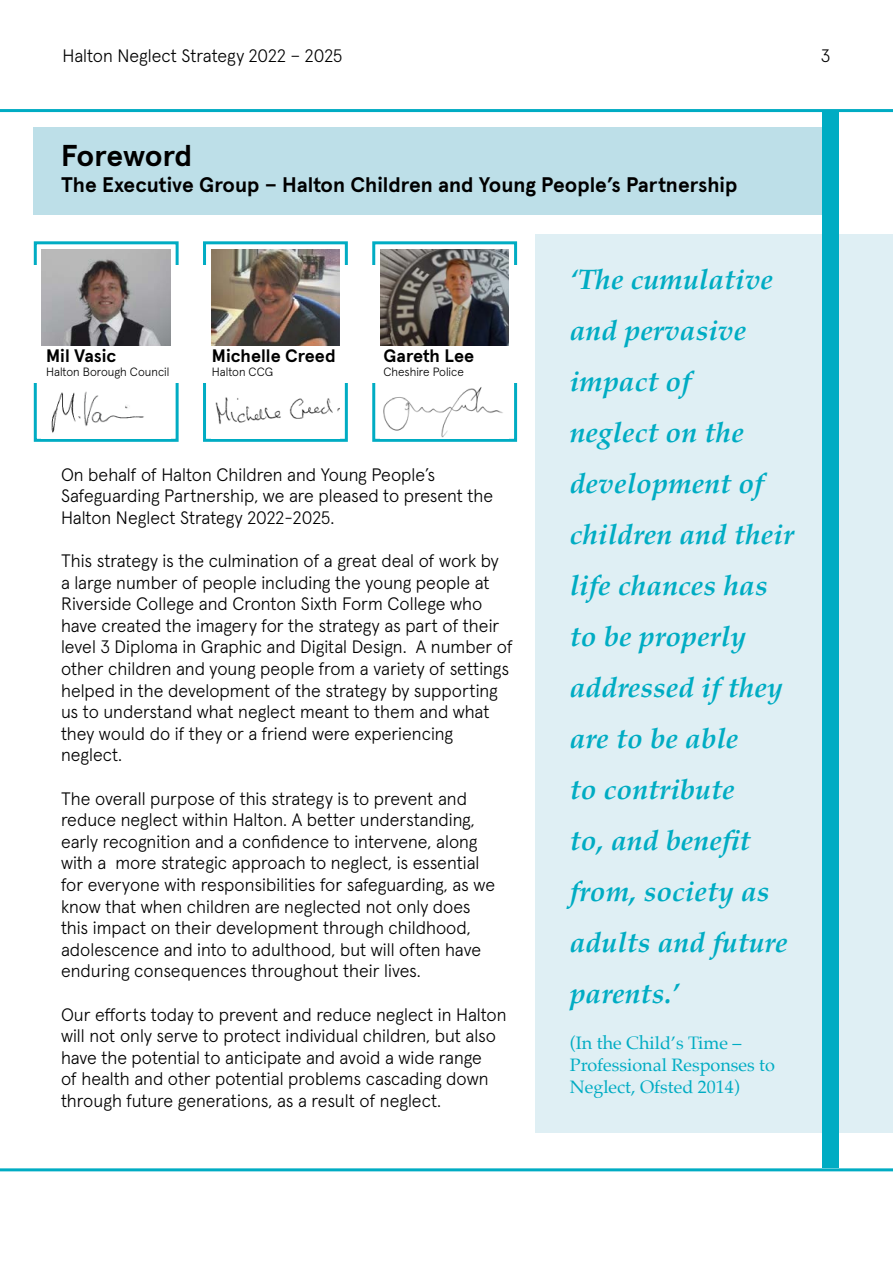
<style>
.page{position:relative;width:893px;height:1263px;background:#fff}
.page>*{position:absolute;margin:0;border:0;box-sizing:border-box;transform-origin:0 0}
.SECTION_HEADER{font:700 30px "Apercu Pro";letter-spacing:-.005em;color:#000}
.QUOTE_POP_OUT{font:italic 700 28.5px/51px "Palatino";color:#00acc3}
.SUBHEADER{font:700 21px "Apercu Pro";color:#000}
.BODY_TEXT{font:300 18px/21.6px "Apercu Pro";color:#000}
.QUOTE_SUB_TEXT{font:18px/21.6px "Palatino";color:#00acc3}
.t1{font:700 18px "Apercu Pro";color:#000}
.t2{font:300 12px "Apercu Pro";color:#000}
</style>
<div class="page">
<hr style="left:0;top:109px;width:893px;height:3px;background:#00acc3">
<hr style="left:0;top:1168px;width:893px;height:3px;background:#00acc3">
<div style="left:536px;top:234px;width:357px;height:899px;background:#dfeff4"></div>
<svg style="left:33px;top:241px;width:146px;height:201px"></svg>
<svg style="left:203px;top:241px;width:145px;height:201px"></svg>
<svg style="left:372px;top:241px;width:146px;height:201px"></svg>
<div style="left:27px;top:265px;width:495px;height:118px;background:#fff"></div>
<img style="left:380px;top:386px;width:129px;height:52px">
<img style="left:380px;top:249px;width:129px;height:97px">
<img style="left:211px;top:249px;width:129px;height:97px">
<img style="left:211px;top:383px;width:129px;height:55px">
<img style="left:42px;top:383px;width:128px;height:55px">
<img style="left:42px;top:249px;width:128px;height:97px">
<div style="left:34px;top:128px;width:789px;height:87px;background:#bddfe8"></div>
<div style="left:823px;top:111px;width:16px;height:1057px;background:#00acc3"></div>
<p class="BODY_TEXT" style="left:63px;top:44px;width:281px">Halton Neglect Strategy 2022 – 2025</p>
<p class="BODY_TEXT" style="left:821px;top:44px;width:11px">3</p>
<p class="SECTION_HEADER" style="left:61px;top:133px;width:133px">Foreword</p>
<p class="SUBHEADER" style="left:61px;top:168px;width:678px">The Executive Group – Halton Children and Young People’s Partnership</p>
<p class="t1" style="left:46px;top:342px;width:72px">Mil Vasic</p>
<p class="t2" style="left:46px;top:363px;width:125px">Halton Borough Council</p>
<p class="t1" style="left:212px;top:342px;width:125px">Michelle Creed</p>
<p class="t2" style="left:212px;top:363px;width:63px">Halton CCG</p>
<p class="t1" style="left:383px;top:342px;width:92px">Gareth Lee</p>
<p class="t2" style="left:383px;top:363px;width:82px">Cheshire Police</p>
<p class="BODY_TEXT" style="left:61px;top:462px;width:434px">On behalf of Halton Children and Young People’s<br>Safeguarding Partnership, we are pleased to present the<br>Halton Neglect Strategy 2022-2025.</p>
<p class="BODY_TEXT" style="left:61px;top:548px;width:453px">This strategy is the culmination of a great deal of work by<br>a large number of people including the young people at Riverside College and Cronton Sixth Form College who have created the imagery for the strategy as part of their level 3 Diploma in Graphic and Digital Design. A number of other children and young people from a variety of settings helped in the development of the strategy by supporting us to understand what neglect meant to them and what they would do if they or a friend were experiencing neglect.</p>
<p class="BODY_TEXT" style="left:61px;top:786px;width:436px">The overall purpose of this strategy is to prevent and reduce neglect within Halton. A better understanding, early recognition and a confidence to intervene, along with a more strategic approach to neglect, is essential for everyone with responsibilities for safeguarding, as we know that when children are neglected not only does this impact on their development through childhood, adolescence and into to adulthood, but will often have enduring consequences throughout their lives.</p>
<p class="BODY_TEXT" style="left:61px;top:1002px;width:447px">Our efforts today to prevent and reduce neglect in Halton will not only serve to protect individual children, but also have the potential to anticipate and avoid a wide range<br>of health and other potential problems cascading down through future generations, as a result of neglect.</p>
<p class="QUOTE_POP_OUT" style="left:570px;top:253px;width:226px">‘The cumulative and pervasive impact of<br>neglect on the development of children and their life chances has to be properly addressed if they are to be able<br>to contribute<br>to, and benefit from, society as adults and future parents.’</p>
<p class="QUOTE_SUB_TEXT" style="left:570px;top:1032px;width:207px">(In the Child’s Time –<br>Professional Responses to<br>Neglect, Ofsted 2014)</p>
</div>
